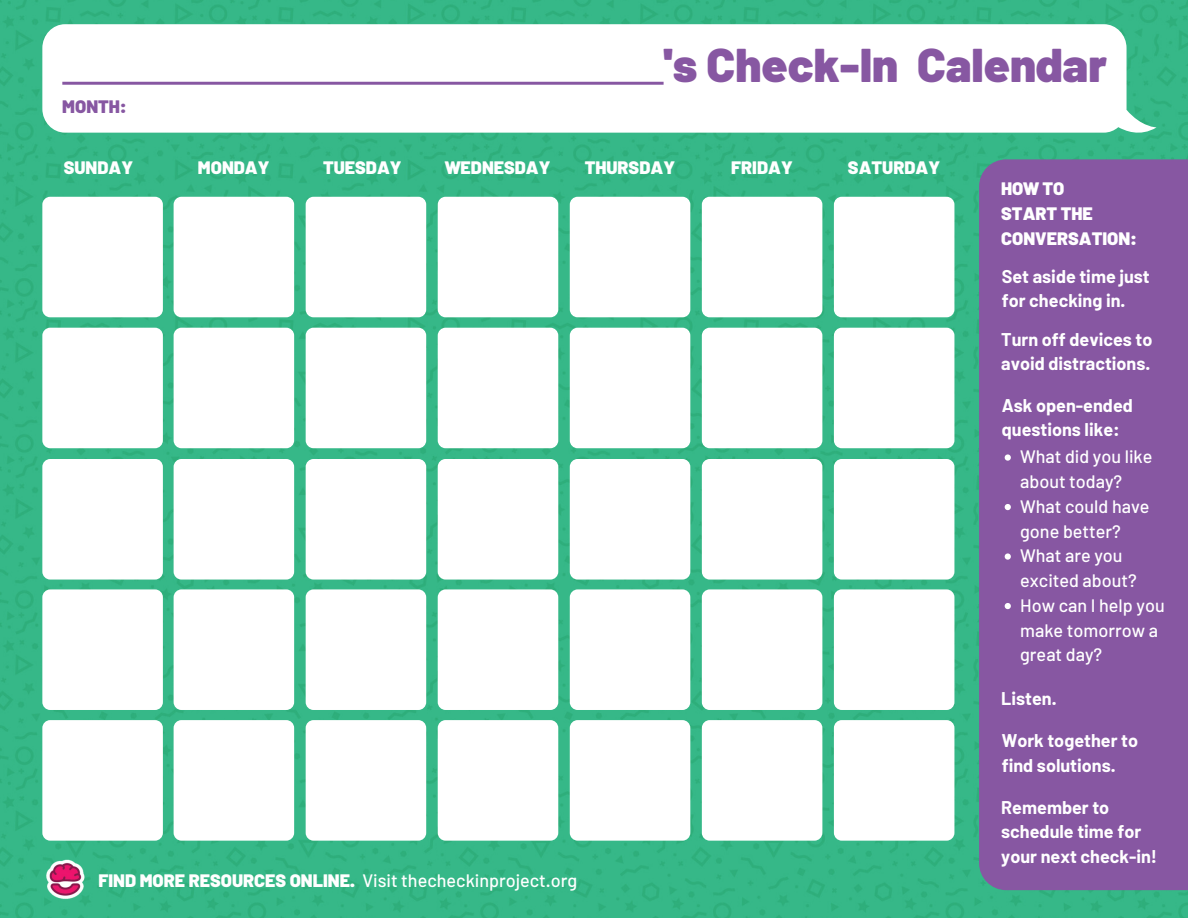
<style>
.page{position:relative;width:1188px;height:918px;background:#fff}
.page>*{position:absolute;margin:0;border:0;box-sizing:border-box;transform-origin:0 0}
.t1{font:900 47.25px "Barlow";color:#8757a2}
.t2{font:700 18px/24.8px "Barlow";color:#fff}
.t3{font:500 18px/24.8px "Barlow";color:#fff}
.t4{font:900 18px/24.8px "Barlow";color:#fff}
.t5{font:900 18px "Barlow";color:#8757a2}
.s1{font-weight:900}
</style>
<div class="page">
<img style="left:0;top:0;width:1188px;height:918px">
<svg style="left:42px;top:24px;width:1115px;height:113px"></svg>
<div style="left:979px;top:159px;width:209px;height:731px;background:#8757a2"></div>
<img style="left:41px;top:855px;width:49px;height:49px">
<svg style="left:62px;top:82px;width:602px;height:3px;background:#9166aa"></svg>
<svg style="left:1005px;top:454px;width:6px;height:7px"></svg>
<svg style="left:1005px;top:504px;width:6px;height:6px"></svg>
<svg style="left:1005px;top:553px;width:6px;height:7px"></svg>
<svg style="left:1005px;top:603px;width:6px;height:6px"></svg>
<div style="left:42px;top:197px;width:121px;height:120px;background:#fff;border-radius:8px"></div>
<div style="left:42px;top:328px;width:121px;height:120px;background:#fff;border-radius:8px"></div>
<div style="left:42px;top:459px;width:121px;height:121px;background:#fff;border-radius:8px"></div>
<div style="left:42px;top:589px;width:121px;height:121px;background:#fff;border-radius:8px"></div>
<div style="left:42px;top:720px;width:121px;height:121px;background:#fff;border-radius:8px"></div>
<div style="left:174px;top:197px;width:120px;height:120px;background:#fff;border-radius:8px"></div>
<div style="left:174px;top:328px;width:120px;height:120px;background:#fff;border-radius:8px"></div>
<div style="left:174px;top:459px;width:120px;height:121px;background:#fff;border-radius:8px"></div>
<div style="left:174px;top:589px;width:120px;height:121px;background:#fff;border-radius:8px"></div>
<div style="left:174px;top:720px;width:120px;height:121px;background:#fff;border-radius:8px"></div>
<div style="left:306px;top:197px;width:120px;height:120px;background:#fff;border-radius:8px"></div>
<div style="left:306px;top:328px;width:120px;height:120px;background:#fff;border-radius:8px"></div>
<div style="left:306px;top:459px;width:120px;height:121px;background:#fff;border-radius:8px"></div>
<div style="left:306px;top:589px;width:120px;height:121px;background:#fff;border-radius:8px"></div>
<div style="left:306px;top:720px;width:120px;height:121px;background:#fff;border-radius:8px"></div>
<div style="left:438px;top:197px;width:120px;height:120px;background:#fff;border-radius:8px"></div>
<div style="left:438px;top:328px;width:120px;height:120px;background:#fff;border-radius:8px"></div>
<div style="left:438px;top:459px;width:120px;height:121px;background:#fff;border-radius:8px"></div>
<div style="left:438px;top:589px;width:120px;height:121px;background:#fff;border-radius:8px"></div>
<div style="left:438px;top:720px;width:120px;height:121px;background:#fff;border-radius:8px"></div>
<div style="left:570px;top:197px;width:120px;height:120px;background:#fff;border-radius:8px"></div>
<div style="left:570px;top:328px;width:120px;height:120px;background:#fff;border-radius:8px"></div>
<div style="left:570px;top:459px;width:120px;height:121px;background:#fff;border-radius:8px"></div>
<div style="left:570px;top:589px;width:120px;height:121px;background:#fff;border-radius:8px"></div>
<div style="left:570px;top:720px;width:120px;height:121px;background:#fff;border-radius:8px"></div>
<div style="left:702px;top:197px;width:120px;height:120px;background:#fff;border-radius:8px"></div>
<div style="left:702px;top:328px;width:120px;height:120px;background:#fff;border-radius:8px"></div>
<div style="left:702px;top:459px;width:120px;height:121px;background:#fff;border-radius:8px"></div>
<div style="left:702px;top:589px;width:120px;height:121px;background:#fff;border-radius:8px"></div>
<div style="left:702px;top:720px;width:120px;height:121px;background:#fff;border-radius:8px"></div>
<div style="left:834px;top:197px;width:120px;height:120px;background:#fff;border-radius:8px"></div>
<div style="left:834px;top:328px;width:120px;height:120px;background:#fff;border-radius:8px"></div>
<div style="left:834px;top:459px;width:120px;height:121px;background:#fff;border-radius:8px"></div>
<div style="left:834px;top:589px;width:120px;height:121px;background:#fff;border-radius:8px"></div>
<div style="left:834px;top:720px;width:120px;height:121px;background:#fff;border-radius:8px"></div>
<p class="t5" style="left:62px;top:95px;width:66px">MONTH:</p>
<h1 class="t1" style="left:664px;top:34px;width:445px">'s Check-In Calendar</h1>
<p class="t4" style="left:64px;top:155px;width:71px">SUNDAY</p>
<p class="t4" style="left:198px;top:155px;width:73px">MONDAY</p>
<p class="t4" style="left:323px;top:155px;width:80px">TUESDAY</p>
<p class="t4" style="left:445px;top:155px;width:107px">WEDNESDAY</p>
<p class="t4" style="left:585px;top:155px;width:92px">THURSDAY</p>
<p class="t4" style="left:731px;top:155px;width:63px">FRIDAY</p>
<p class="t4" style="left:848px;top:155px;width:94px">SATURDAY</p>
<p class="t3" style="left:98px;top:868px;width:480px"><span class="s1">FIND MORE RESOURCES ONLINE.</span> Visit thecheckinproject.org</p>
<p class="t4" style="left:1001px;top:176px;width:137px">HOW TO<br>START THE<br>CONVERSATION:</p>
<p class="t2" style="left:1002px;top:263px;width:149px">Set aside time just for checking in.</p>
<p class="t2" style="left:1001px;top:326px;width:153px">Turn off devices to avoid distractions.</p>
<p class="t2" style="left:1002px;top:392px;width:133px">Ask open-ended questions like:</p>
<p class="t3" style="left:1020px;top:444px;width:146px">What did you like about today?<br>What could have gone better?<br>What are you excited about?<br>How can I help you make tomorrow a great day?</p>
<p class="t2" style="left:1001px;top:685px;width:57px">Listen.</p>
<p class="t2" style="left:1002px;top:727px;width:138px">Work together to find solutions.</p>
<p class="t2" style="left:1001px;top:794px;width:157px">Remember to schedule time for your next check-in!</p>
</div>
